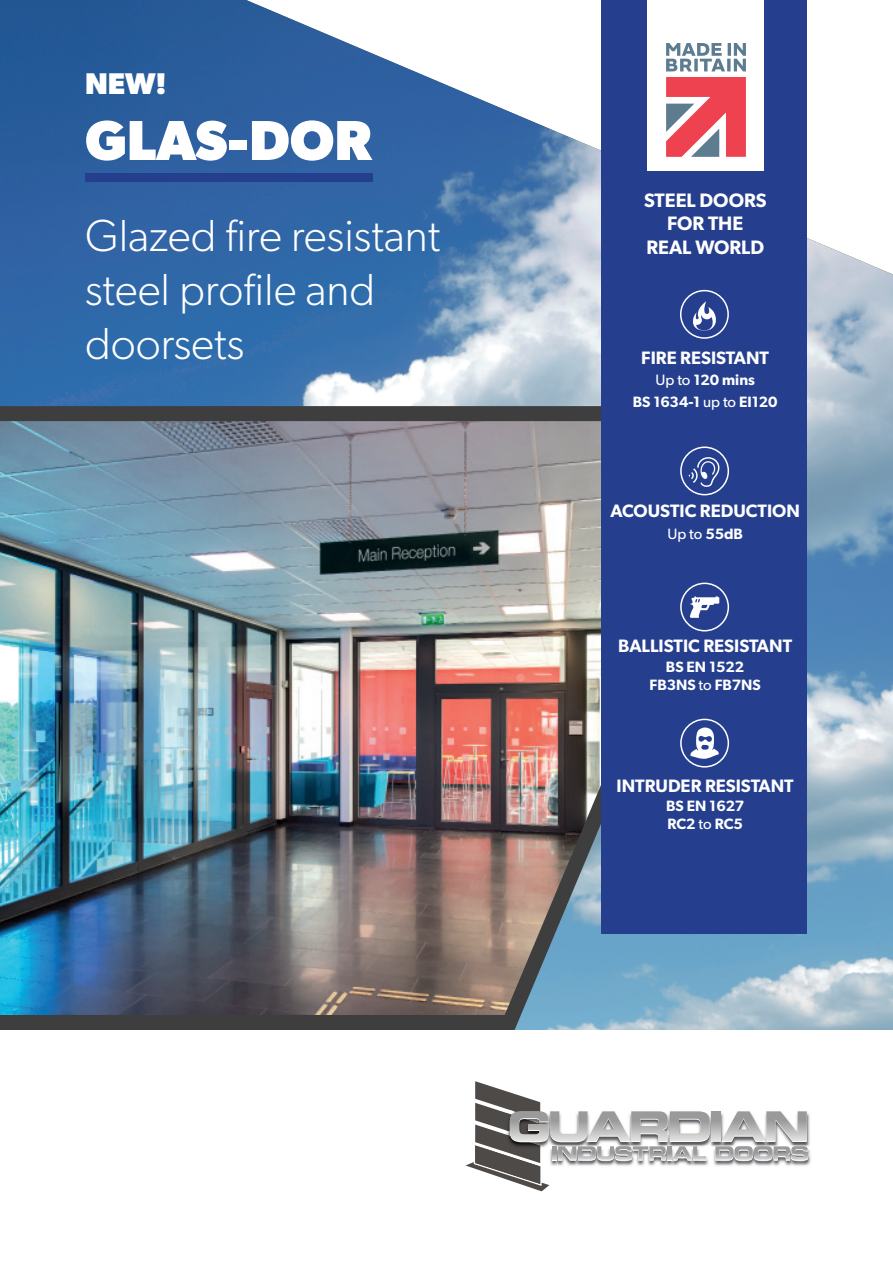
<style>
.page{position:relative;width:893px;height:1263px;background:#fff}
.page>*{position:absolute;margin:0;border:0;box-sizing:border-box;transform-origin:0 0}
.t1{font:700 56.55px "Gibson";color:#fff}
.t2{font:300 45px/54px "Gibson";color:#fff}
.t3{font:700 30px "Gibson";color:#fff}
.t4{font:600 19.5px/23.4px "Gibson";color:#fff;text-align:center}
.t5{font:600 18px "Gibson";color:#fff}
.t6{font:600 15px/18px "Gibson";color:#fff;text-align:center}
.t7{font:15px "Gibson";color:#fff}
.s1{font-weight:400}
.s2{font-weight:600}
</style>
<div class="page">
<img style="left:0;top:0;width:893px;height:1030px">
<svg style="left:466px;top:1081px;width:342px;height:110px"></svg>
<img style="left:0;top:394px;width:787px;height:636px">
<div style="left:602px;top:0;width:205px;height:933px;background:#253f8e"></div>
<div style="left:85px;top:173px;width:287px;height:8px;background:#253f8e"></div>
<div style="left:647px;top:0;width:117px;height:170px;background:#fff"></div>
<svg style="left:666px;top:77px;width:80px;height:80px"></svg>
<svg style="left:666px;top:43px;width:80px;height:28px"></svg>
<div style="left:680px;top:290px;width:49px;height:49px;border:2px solid #fff;border-radius:50%"></div>
<svg style="left:693px;top:301px;width:23px;height:30px"></svg>
<div style="left:680px;top:446px;width:49px;height:49px;border:2px solid #fff;border-radius:50%"></div>
<svg style="left:689px;top:457px;width:30px;height:30px"></svg>
<div style="left:680px;top:583px;width:49px;height:48px;border:2px solid #fff;border-radius:50%"></div>
<svg style="left:690px;top:596px;width:29px;height:22px"></svg>
<svg style="left:690px;top:727px;width:29px;height:32px"></svg>
<div style="left:680px;top:719px;width:49px;height:48px;border:2px solid #fff;border-radius:50%"></div>
<h3 class="t3" style="left:85px;top:66px;width:83px">NEW!</h3>
<h1 class="t1" style="left:85px;top:107px;width:288px">GLAS-DOR</h1>
<h2 class="t2" style="left:85px;top:208px;width:357px">Glazed fire resistant steel profile and doorsets</h2>
<p class="t4" style="left:644px;top:188px;width:124px">STEEL DOORS<br>FOR THE<br>REAL WORLD</p>
<p class="t5" style="left:641px;top:347px;width:129px">FIRE RESISTANT</p>
<p class="t6" style="left:655px;top:371px;width:101px"><span class="s1">Up to</span> 120 mins</p>
<p class="t6" style="left:633px;top:393px;width:146px">BS 1634-1 <span class="s1">up to</span> EI120</p>
<p class="t5" style="left:610px;top:500px;width:191px">ACOUSTIC REDUCTION</p>
<p class="t7" style="left:667px;top:525px;width:77px">Up to <span class="s2">55dB</span></p>
<p class="t5" style="left:618px;top:635px;width:176px">BALLISTIC RESISTANT</p>
<p class="t6" style="left:649px;top:658px;width:113px">BS EN 1522<br>FB3NS <span class="s1">to</span> FB7NS</p>
<p class="t5" style="left:617px;top:774px;width:179px">INTRUDER RESISTANT</p>
<p class="t6" style="left:666px;top:797px;width:79px;text-align:left">BS EN 1627<br>RC2 <span class="s1">to</span> RC5</p>
</div>
